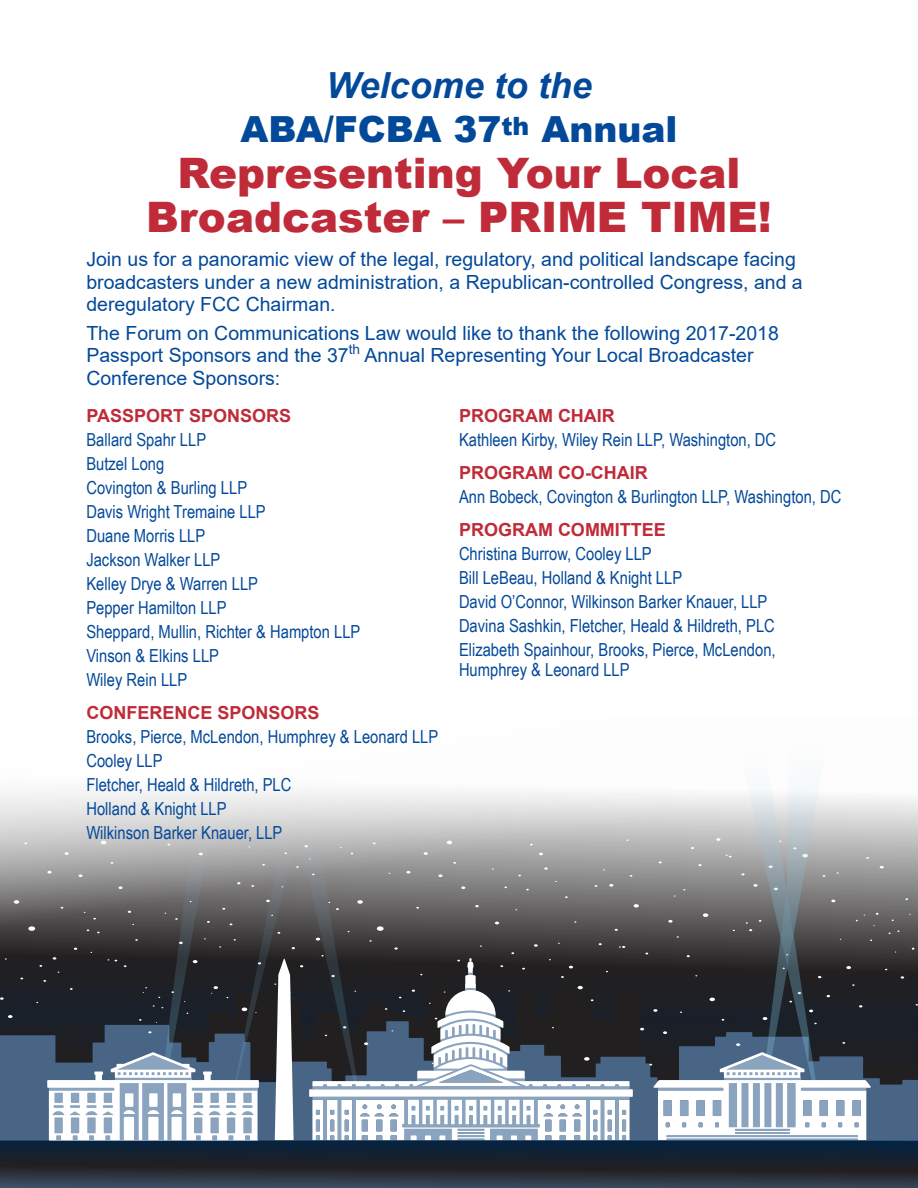
<style>
.page{position:relative;width:918px;height:1188px;background:#fff}
.page>*{position:absolute;margin:0;border:0;box-sizing:border-box;transform-origin:0 0}
.HEADER{font:900 42px/43.5px "Arial";color:#bf2b38;text-align:center}
.HEADER-2{font:900 36px "Arial";color:#03499a}
.HEADER-3{font:italic 700 36px "Arial";color:#03499a}
.BODY{font:19.5px/22.5px "Arial";color:#03499a}
.LIST_sponsors{font:18px/19.5px "Arial Narrow";color:#03499a}
.LIST_Sub_Header{font:700 18px "Arial";color:#bf2b38}
</style>
<div class="page">
<svg style="left:0;top:786px;width:918px;height:402px;background:#71767d"></svg>
<p class="HEADER-3" style="left:326px;top:62px;width:267px">Welcome to the</p>
<p class="HEADER-2" style="left:241px;top:103px;width:438px">ABA/FCBA 37<sup>th</sup> Annual</p>
<p class="HEADER" style="left:146px;top:150px;width:627px">Representing Your Local<br>Broadcaster – PRIME TIME!</p>
<p class="BODY" style="left:86px;top:248px;width:718px">Join us for a panoramic view of the legal, regulatory, and political landscape facing broadcasters under a new administration, a Republican-controlled Congress, and a deregulatory FCC Chairman.</p>
<p class="BODY" style="left:86px;top:321px;width:694px">The Forum on Communications Law would like to thank the following 2017-2018<br>Passport Sponsors and the 37<sup>th</sup> Annual Representing Your Local Broadcaster<br>Conference Sponsors:</p>
<p class="LIST_Sub_Header" style="left:86px;top:403px;width:206px">PASSPORT SPONSORS</p>
<p class="LIST_sponsors" style="left:86px;top:429px;width:121px">Ballard Spahr LLP</p>
<p class="LIST_sponsors" style="left:86px;top:453px;width:79px">Butzel Long</p>
<p class="LIST_sponsors" style="left:86px;top:477px;width:162px">Covington &amp; Burling LLP</p>
<p class="LIST_sponsors" style="left:86px;top:501px;width:181px">Davis Wright Tremaine LLP</p>
<p class="LIST_sponsors" style="left:86px;top:525px;width:120px">Duane Morris LLP</p>
<p class="LIST_sponsors" style="left:86px;top:549px;width:136px">Jackson Walker LLP</p>
<p class="LIST_sponsors" style="left:86px;top:573px;width:173px">Kelley Drye &amp; Warren LLP</p>
<p class="LIST_sponsors" style="left:86px;top:597px;width:142px">Pepper Hamilton LLP</p>
<p class="LIST_sponsors" style="left:86px;top:621px;width:276px">Sheppard, Mullin, Richter &amp; Hampton LLP</p>
<p class="LIST_sponsors" style="left:86px;top:645px;width:134px">Vinson &amp; Elkins LLP</p>
<p class="LIST_sponsors" style="left:86px;top:669px;width:102px">Wiley Rein LLP</p>
<p class="LIST_Sub_Header" style="left:86px;top:700px;width:235px">CONFERENCE SPONSORS</p>
<p class="LIST_sponsors" style="left:86px;top:726px;width:353px">Brooks, Pierce, McLendon, Humphrey &amp; Leonard LLP</p>
<p class="LIST_sponsors" style="left:86px;top:750px;width:78px">Cooley LLP</p>
<p class="LIST_sponsors" style="left:86px;top:774px;width:207px">Fletcher, Heald &amp; Hildreth, PLC</p>
<p class="LIST_sponsors" style="left:86px;top:798px;width:142px">Holland &amp; Knight LLP</p>
<p class="LIST_sponsors" style="left:86px;top:822px;width:198px">Wilkinson Barker Knauer, LLP</p>
<p class="LIST_Sub_Header" style="left:459px;top:403px;width:157px">PROGRAM CHAIR</p>
<p class="LIST_sponsors" style="left:459px;top:429px;width:319px">Kathleen Kirby, Wiley Rein LLP, Washington, DC</p>
<p class="LIST_Sub_Header" style="left:459px;top:460px;width:190px">PROGRAM CO-CHAIR</p>
<p class="LIST_sponsors" style="left:459px;top:486px;width:384px">Ann Bobeck, Covington &amp; Burlington LLP, Washington, DC</p>
<p class="LIST_Sub_Header" style="left:459px;top:517px;width:208px">PROGRAM COMMITTEE</p>
<p class="LIST_sponsors" style="left:459px;top:543px;width:194px">Christina Burrow, Cooley LLP</p>
<p class="LIST_sponsors" style="left:459px;top:567px;width:225px">Bill LeBeau, Holland &amp; Knight LLP</p>
<p class="LIST_sponsors" style="left:459px;top:591px;width:310px">David O’Connor, Wilkinson Barker Knauer, LLP</p>
<p class="LIST_sponsors" style="left:459px;top:615px;width:317px">Davina Sashkin, Fletcher, Heald &amp; Hildreth, PLC</p>
<p class="LIST_sponsors" style="left:459px;top:639px;width:318px">Elizabeth Spainhour, Brooks, Pierce, McLendon,<br>Humphrey &amp; Leonard LLP</p>
</div>
